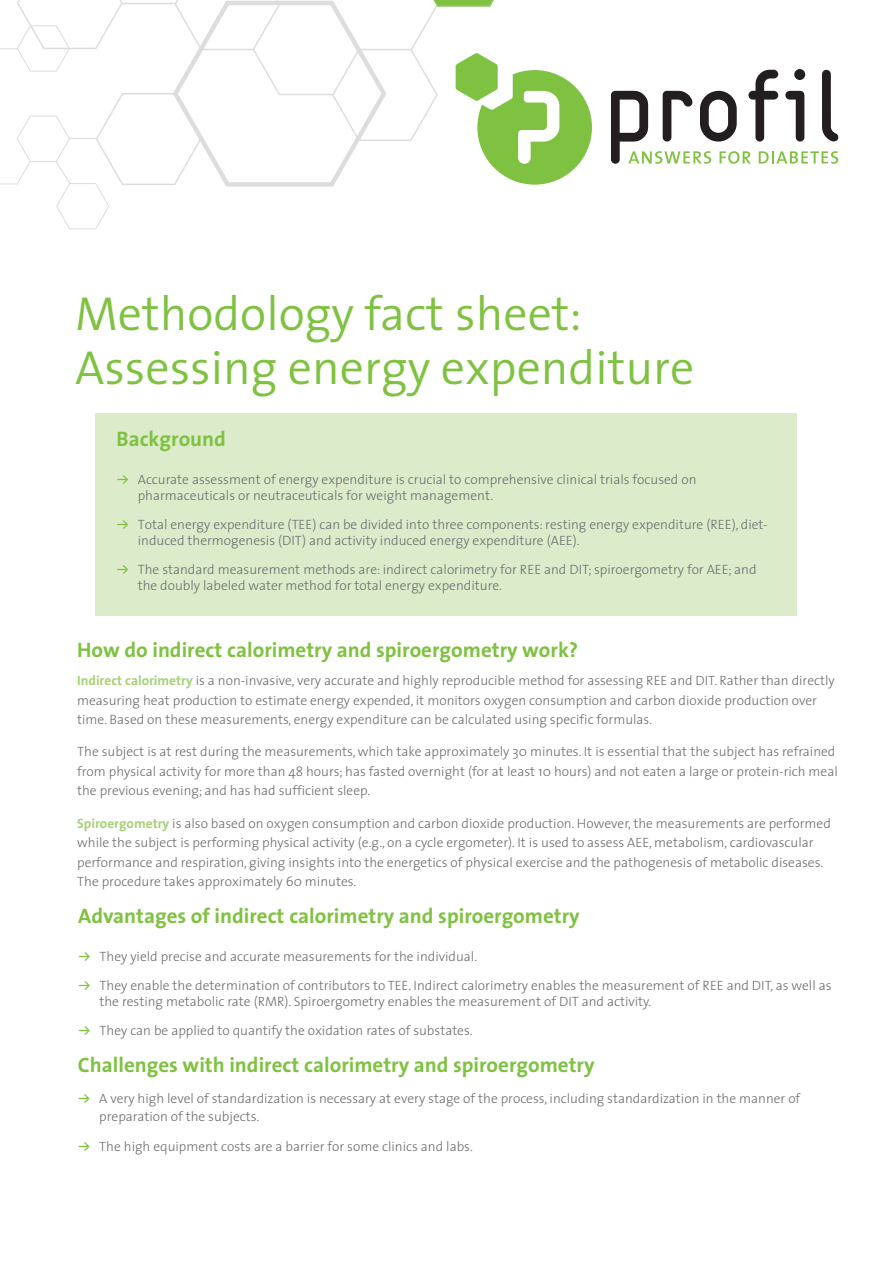
<style>
.page{position:relative;width:893px;height:1263px;background:#fff}
.page>*{position:absolute;margin:0;border:0;box-sizing:border-box;transform-origin:0 0}
.H1_neu{font:300 48px "The Sans";color:#7fc241}
.Bullet_Subhead_neu{font:700 21px "The Sans";color:#7fc241}
.Bullet{font:300 13.5px/19.5px "The Sans";color:#6c6d70}
.s1{font-family:"Klavika";font-weight:500;color:#7fc241}
.s2{font-weight:700;color:#a6d176}
</style>
<div class="page">
<div style="left:95px;top:414px;width:702px;height:202px;background:#dcebca"></div>
<svg style="left:611px;top:70px;width:227px;height:94px"></svg>
<svg style="left:0;top:0;width:592px;height:230px"></svg>
<p class="H1_neu" style="left:75px;top:274px;width:508px">Methodology fact sheet:</p>
<p class="H1_neu" style="left:75px;top:328px;width:621px">Assessing energy expenditure</p>
<p class="Bullet_Subhead_neu" style="left:116px;top:422px;width:111px">Background</p>
<p class="Bullet" style="left:138px;top:471px;width:560px;line-height:16.2px;text-indent:-21px"><span class="s1">ʵ</span> Accurate assessment of energy expenditure is crucial to comprehensive clinical trials focused on pharmaceuticals or neutraceuticals for weight management.</p>
<p class="Bullet" style="left:138px;top:516px;width:631px;line-height:16.2px;text-indent:-21px"><span class="s1">ʵ</span> Total energy expenditure (TEE) can be divided into three components: resting energy expenditure (REE), diet&shy;induced thermogenesis (DIT) and activity induced energy expenditure (AEE).</p>
<p class="Bullet" style="left:138px;top:561px;width:620px;line-height:16.2px;text-indent:-21px"><span class="s1">ʵ</span> The standard measurement methods are: indirect calorimetry for REE and DIT; spiroergometry for AEE; and the doubly labeled water method for total energy expenditure.</p>
<p class="Bullet_Subhead_neu" style="left:77px;top:632px;width:502px">How do indirect calorimetry and spiroergometry work?</p>
<p class="Bullet" style="left:77px;top:670px;width:759px"><span class="s2">Indirect calorimetry</span> is a non-invasive, very accurate and highly reproducible method for assessing REE and DIT. Rather than directly measuring heat production to estimate energy expended, it monitors oxygen consumption and carbon dioxide production over time. Based on these measurements, energy expenditure can be calculated using specific formulas.</p>
<p class="Bullet" style="left:77px;top:742px;width:762px">The subject is at rest during the measurements, which take approximately 30 minutes. It is essential that the subject has refrained from physical activity for more than 48 hours; has fasted overnight (for at least 10 hours) and not eaten a large or protein-rich meal the previous evening; and has had sufficient sleep.</p>
<p class="Bullet" style="left:77px;top:813px;width:755px"><span class="s2">Spiroergometry</span> is also based on oxygen consumption and carbon dioxide production. However, the measurements are performed while the subject is performing physical activity (e.g., on a cycle ergometer). It is used to assess AEE, metabolism, cardiovascular performance and respiration, giving insights into the energetics of physical exercise and the pathogenesis of metabolic diseases.<br>The procedure takes approximately 60 minutes.</p>
<p class="Bullet_Subhead_neu" style="left:78px;top:898px;width:503px">Advantages of indirect calorimetry and spiroergometry</p>
<p class="Bullet" style="left:78px;top:946px;width:400px"><span class="s1">ʵ</span> They yield precise and accurate measurements for the individual.</p>
<p class="Bullet" style="left:99px;top:976px;width:734px;line-height:16.2px;text-indent:-21px"><span class="s1">ʵ</span> They enable the determination of contributors to TEE. Indirect calorimetry enables the measurement of REE and DIT, as well as the resting metabolic rate (RMR). Spiroergometry enables the measurement of DIT and activity.</p>
<p class="Bullet" style="left:78px;top:1020px;width:396px"><span class="s1">ʵ</span> They can be applied to quantify the oxidation rates of substates.</p>
<p class="Bullet_Subhead_neu" style="left:78px;top:1047px;width:518px">Challenges with indirect calorimetry and spiroergometry</p>
<p class="Bullet" style="left:99px;top:1088px;width:702px;line-height:18px;text-indent:-21px"><span class="s1">ʵ</span> A very high level of standardization is necessary at every stage of the process, including standardization in the manner of preparation of the subjects.</p>
<p class="Bullet" style="left:78px;top:1136px;width:396px"><span class="s1">ʵ</span> The high equipment costs are a barrier for some clinics and labs.</p>
</div>
